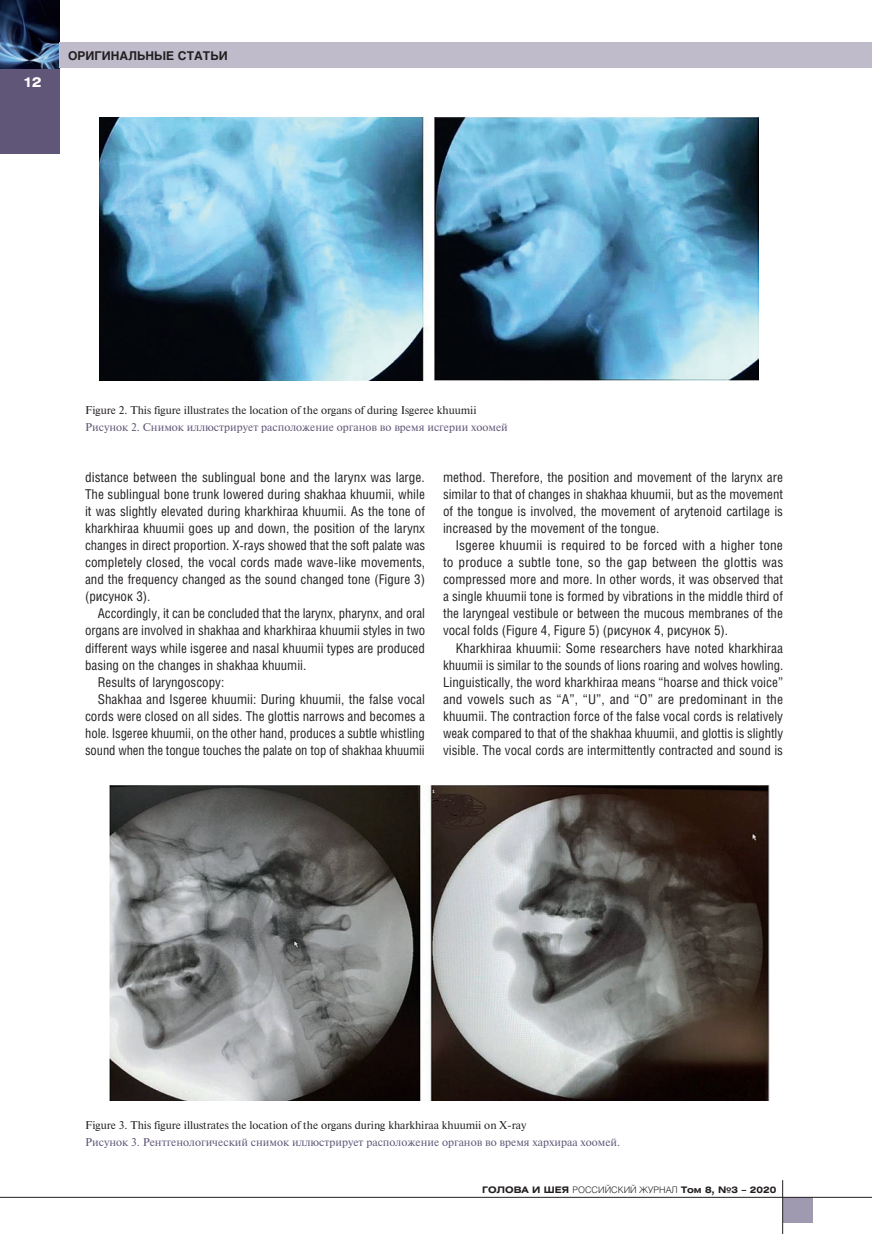
<style>
.page{position:relative;width:872px;height:1234px;background:#fff}
.page>*{position:absolute;margin:0;border:0;box-sizing:border-box;transform-origin:0 0}
.OSN_TXT{font:13.5px/17px "Helios Cond C";color:#231f20;text-align:justify}
.t1{font:700 13.5px "Helios Ext C";color:#fff}
.t2{font:700 12px "Helios C";color:#231f20}
.Ris_podpis_RUS{font:11.25px "Newton";color:#231f20}
.Ris_podpis_RUS-2{font:11.25px "Newton";color:#605677}
.t3{font:700 9px "Helios Ext C";color:#231f20}
.s1{font-family:"Helios Light C";font-weight:400}
</style>
<div class="page">
<div style="left:0;top:68px;width:60px;height:85px;background:#605677"></div>
<img style="left:0;top:0;width:60px;height:68px">
<div style="left:60px;top:43px;width:812px;height:25px;background:#bfbbcb"></div>
<div style="left:782px;top:1196px;width:30px;height:26px;background:#a09ab1"></div>
<hr style="left:0;top:1196px;width:872px;height:1px;background:#231f20">
<hr style="left:782px;top:1179px;width:1px;height:54px;background:#231f20">
<img style="left:99px;top:118px;width:659px;height:263px">
<img style="left:110px;top:785px;width:659px;height:315px">
<p class="t1" style="left:24px;top:74px;width:20px">12</p>
<p class="t2" style="left:68px;top:49px;width:161px">ОРИГИНАЛЬНЫЕ СТАТЬИ</p>
<p class="Ris_podpis_RUS" style="left:85px;top:402px;width:393px">Figure 2. This figure illustrates the location of the organs of during Isgeree khuumii</p>
<p class="Ris_podpis_RUS-2" style="left:85px;top:419px;width:424px">Рисунок 2. Снимок иллюстрирует расположение органов во время исгерии хоомей</p>
<p class="OSN_TXT" style="left:85px;top:468px;width:342px">distance between the sublingual bone and the larynx was large.<br>The sublingual bone trunk lowered during shakhaa khuumii, while it was slightly elevated during kharkhiraa khuumii. As the tone of kharkhiraa khuumii goes up and down, the position of the larynx changes in direct proportion. X-rays showed that the soft palate was completely closed, the vocal cords made wave-like movements, and the frequency changed as the sound changed tone (Figure 3) (рисунок 3).</p>
<p class="OSN_TXT" style="left:85px;top:604px;width:342px;text-indent:13px">Accordingly, it can be concluded that the larynx, pharynx, and oral organs are involved in shakhaa and kharkhiraa khuumii styles in two different ways while isgeree and nasal khuumii types are produced basing on the changes in shakhaa khuumii.</p>
<p class="OSN_TXT" style="left:98px;top:673px;width:128px">Results of laryngoscopy:</p>
<p class="OSN_TXT" style="left:85px;top:690px;width:341px;text-indent:13px">Shakhaa and Isgeree khuumii: During khuumii, the false vocal cords were closed on all sides. The glottis narrows and becomes a hole. Isgeree khuumii, on the other hand, produces a subtle whistling sound when the tongue touches the palate on top of shakhaa khuumii</p>
<p class="OSN_TXT" style="left:443px;top:468px;width:341px">method. Therefore, the position and movement of the larynx are similar to that of changes in shakhaa khuumii, but as the movement of the tongue is involved, the movement of arytenoid cartilage is increased by the movement of the tongue.</p>
<p class="OSN_TXT" style="left:443px;top:536px;width:342px;text-indent:13px">Isgeree khuumii is required to be forced with a higher tone to produce a subtle tone, so the gap between the glottis was compressed more and more. In other words, it was observed that a single khuumii tone is formed by vibrations in the middle third of the laryngeal vestibule or between the mucous membranes of the vocal folds (Figure 4, Figure 5) (рисунок 4, рисунок 5).</p>
<p class="OSN_TXT" style="left:443px;top:638px;width:342px;text-indent:13px">Kharkhiraa khuumii: Some researchers have noted kharkhiraa khuumii is similar to the sounds of lions roaring and wolves howling.<br>Linguistically, the word kharkhiraa means “hoarse and thick voice” and vowels such as “A”, “U”, and “O” are predominant in the khuumii. The contraction force of the false vocal cords is relatively weak compared to that of the shakhaa khuumii, and glottis is slightly visible. The vocal cords are intermittently contracted and sound is</p>
<p class="Ris_podpis_RUS" style="left:85px;top:1116px;width:443px">Figure 3. This figure illustrates the location of the organs during kharkhiraa khuumii on X-ray</p>
<p class="Ris_podpis_RUS-2" style="left:85px;top:1133px;width:537px">Рисунок 3. Рентгенологический снимок иллюстрирует расположение органов во время хархираа хоомей.</p>
<p class="t3" style="left:482px;top:1183px;width:295px">ГОЛОВА И ШЕЯ <span class="s1">РОССИЙСКИЙ ЖУРНАЛ</span> Том 8, №3 – 2020</p>
</div>
